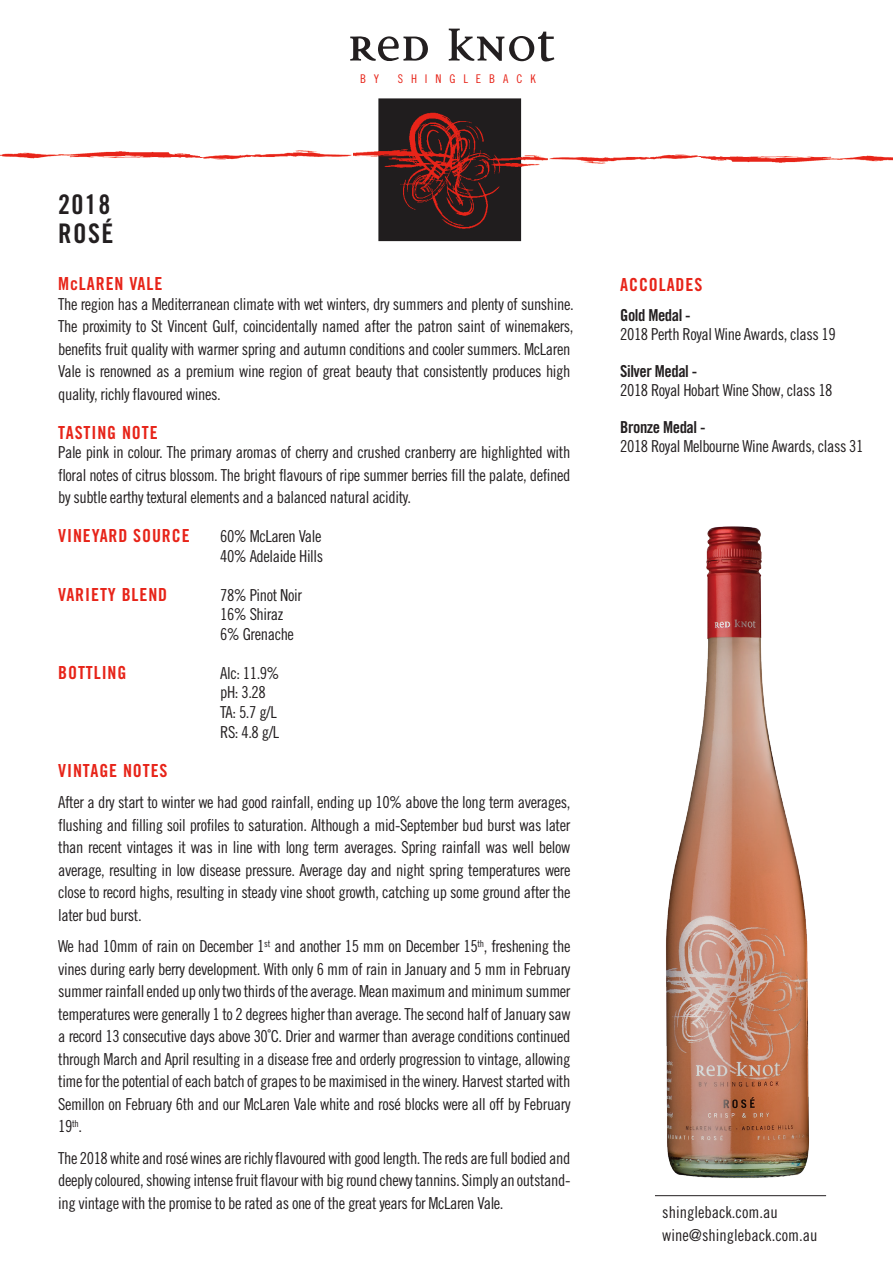
<style>
.page{position:relative;width:893px;height:1263px;background:#fff}
.page>*{position:absolute;margin:0;border:0;box-sizing:border-box;transform-origin:0 0}
.t1{font:700 62.4px "Disturbance";color:#231f20}
.t2{font:27px/28.5px "Trade Gothic Bold Cond Twenty";letter-spacing:.05em;color:#231f20}
.t3{font:18px "Trade Gothic Bold Cond Twenty";letter-spacing:.05em;color:#e72419}
.t4{font:16.5px/22.5px "Trade Gothic Cond Eighteen";letter-spacing:-.025em;color:#231f20}
.t5{font:16.5px/22.5px "Trade Gothic Cond Eighteen";color:#231f20}
.t6{font:16.5px "Trade Gothic Bold Cond Twenty";letter-spacing:-.025em;color:#231f20}
.t7{font:12px "Trade Gothic Cond Eighteen";letter-spacing:.66em;color:#e72419}
</style>
<div class="page">
<img style="left:353px;top:107px;width:195px;height:125px">
<div style="left:378px;top:98px;width:143px;height:143px;background:#201d1e"></div>
<img style="left:378px;top:107px;width:143px;height:125px">
<img style="left:549px;top:154px;width:344px;height:10px">
<img style="left:0;top:150px;width:352px;height:10px">
<hr style="left:655px;top:1195px;width:171px;height:1px;background:#231f20">
<img style="left:666px;top:526px;width:143px;height:652px">
<h1 class="t1" style="left:348px;top:17px;width:210px">red knot</h1>
<h2 class="t2" style="left:58px;top:190px;width:57px">2018<br>ROSÉ</h2>
<p class="t7" style="left:360px;top:72px;width:21px">B Y</p>
<p class="t7" style="left:398px;top:72px;width:139px">SHINGLEBACK</p>
<p class="t3" style="left:58px;top:273px;width:106px">McLAREN VALE</p>
<p class="t4" style="left:58px;top:293px;width:517px">The region has a Mediterranean climate with wet winters, dry summers and plenty of sunshine.<br>The proximity to St Vincent Gulf, coincidentally named after the patron saint of winemakers, benefits fruit quality with warmer spring and autumn conditions and cooler summers. McLaren Vale is renowned as a premium wine region of great beauty that consistently produces high quality, richly flavoured wines.</p>
<p class="t3" style="left:58px;top:422px;width:101px">TASTING NOTE</p>
<p class="t4" style="left:58px;top:441px;width:514px;text-align:justify">Pale pink in colour. The primary aromas of cherry and crushed cranberry are highlighted with floral notes of citrus blossom. The bright flavours of ripe summer berries fill the palate, defined by subtle earthy textural elements and a balanced natural acidity.</p>
<p class="t3" style="left:58px;top:525px;width:133px">VINEYARD SOURCE</p>
<p class="t4" style="left:220px;top:527px;width:104px;line-height:19.5px">60% McLaren Vale<br>40% Adelaide Hills</p>
<p class="t3" style="left:58px;top:584px;width:111px">VARIETY BLEND</p>
<p class="t4" style="left:220px;top:585px;width:83px;line-height:19.5px">78% Pinot Noir<br>16% Shiraz<br>6% Grenache</p>
<p class="t3" style="left:58px;top:662px;width:70px">BOTTLING</p>
<p class="t4" style="left:220px;top:663px;width:61px;line-height:19.5px">Alc: 11.9% pH: 3.28<br>TA: 5.7 g/L<br>RS: 4.8 g/L</p>
<p class="t3" style="left:58px;top:759px;width:111px">VINTAGE NOTES</p>
<p class="t4" style="left:58px;top:791px;width:514px;text-align:justify">After a dry start to winter we had good rainfall, ending up 10% above the long term averages, flushing and filling soil profiles to saturation. Although a mid-September bud burst was later than recent vintages it was in line with long term averages. Spring rainfall was well below average, resulting in low disease pressure. Average day and night spring temperatures were close to record highs, resulting in steady vine shoot growth, catching up some ground after the later bud burst.</p>
<p class="t4" style="left:58px;top:935px;width:514px;text-align:justify">We had 10mm of rain on December 1<sup>st</sup> and another 15 mm on December 15<sup>th</sup>, freshening the vines during early berry development. With only 6 mm of rain in January and 5 mm in February summer rainfall ended up only two thirds of the average. Mean maximum and minimum summer temperatures were generally 1 to 2 degrees higher than average. The second half of January saw a record 13 consecutive days above 30˚C. Drier and warmer than average conditions continued through March and April resulting in a disease free and orderly progression to vintage, allowing time for the potential of each batch of grapes to be maximised in the winery. Harvest started with Semillon on February 6th and our McLaren Vale white and rosé blocks were all off by February 19<sup>th</sup>.</p>
<p class="t4" style="left:58px;top:1146px;width:514px;text-align:justify">The 2018 white and rosé wines are richly flavoured with good length. The reds are full bodied and deeply coloured, showing intense fruit flavour with big round chewy tannins. Simply an outstand&shy;ing vintage with the promise to be rated as one of the great years for McLaren Vale.</p>
<p class="t3" style="left:620px;top:274px;width:84px">ACCOLADES</p>
<p class="t6" style="left:620px;top:305px;width:72px">Gold Medal -</p>
<p class="t4" style="left:620px;top:323px;width:217px">2018 Perth Royal Wine Awards, class 19</p>
<p class="t6" style="left:620px;top:361px;width:79px">Silver Medal -</p>
<p class="t4" style="left:620px;top:379px;width:214px">2018 Royal Hobart Wine Show, class 18</p>
<p class="t6" style="left:620px;top:417px;width:87px">Bronze Medal -</p>
<p class="t4" style="left:620px;top:435px;width:245px">2018 Royal Melbourne Wine Awards, class 31</p>
<p class="t5" style="left:662px;top:1201px;width:157px">shingleback.com.au wine@shingleback.com.au</p>
</div>
